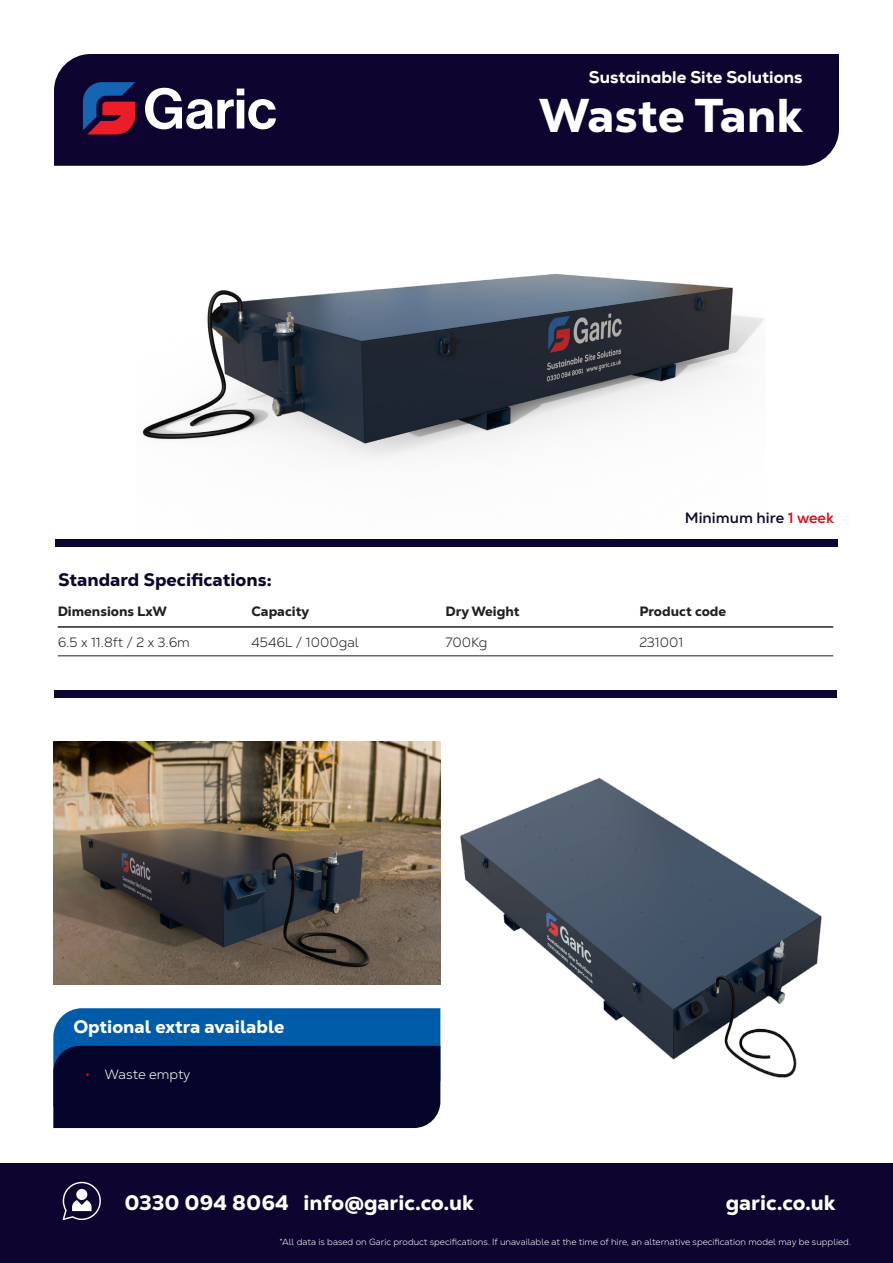
<style>
.page{position:relative;width:893px;height:1263px;background:#fff}
.page>*{position:absolute;margin:0;border:0;box-sizing:border-box;transform-origin:0 0}
.Product_name{font:800 47.4px "Nexa Text";color:#fff}
.t1{font:800 21px "Nexa Text";color:#fff}
.heading{font:800 18px "Nexa Text";color:#0d0530}
.heading-2{font:800 18px "Nexa Text";color:#fff}
.Main_text{font:800 16.8px "Nexa";color:#fff}
.t2{font:700 15px "Nexa Text";color:#0d0530}
.Table_bold{font:800 13.5px "Nexa Text";color:#231f20}
.Table_bold-2{font:300 13.5px "Nexa Text";color:#231f20}
.t3{font:300 13.5px "Nexa Text";color:#fff}
.t4{font:300 9px "Nexa Text";color:#fff}
.s1{color:#e3051b}
.s2{font-weight:200;font-size:15px;color:#e3051b}
</style>
<div class="page">
<div style="left:0;top:1163px;width:893px;height:100px;background:#0d0530"></div>
<svg style="left:63px;top:1182px;width:38px;height:38px"></svg>
<div style="left:76px;top:1189px;width:11px;height:11px;background:#fff;border-radius:50%"></div>
<svg style="left:53px;top:1008px;width:387px;height:120px;background:#052255"></svg>
<img style="left:142px;top:273px;width:623px;height:186px">
<div style="left:54px;top:54px;width:785px;height:112px;background:#0d0530"></div>
<div style="left:55px;top:539px;width:783px;height:7px;background:#0d0530"></div>
<div style="left:54px;top:690px;width:783px;height:8px;background:#0d0530"></div>
<svg style="left:83px;top:82px;width:52px;height:52px;background:#622e5a"></svg>
<svg style="left:145px;top:88px;width:131px;height:41px"></svg>
<hr style="left:58px;top:626px;width:775px;height:2px;background:#231f20">
<hr style="left:58px;top:655px;width:775px;height:1px;background:#231f20">
<img style="left:53px;top:741px;width:387px;height:243px">
<img style="left:460px;top:777px;width:362px;height:301px">
<p class="Main_text" style="left:589px;top:66px;width:215px">Sustainable Site Solutions</p>
<p class="Product_name" style="left:539px;top:85px;width:266px">Waste Tank</p>
<p class="heading" style="left:58px;top:568px;width:215px">Standard Specifications:</p>
<p class="Table_bold" style="left:58px;top:603px;width:111px">Dimensions LxW</p>
<p class="Table_bold-2" style="left:58px;top:634px;width:134px">6.5 x 11.8ft / 2 x 3.6m</p>
<p class="Table_bold" style="left:252px;top:603px;width:59px">Capacity</p>
<p class="Table_bold-2" style="left:252px;top:634px;width:109px">4546L / 1000gal</p>
<p class="Table_bold" style="left:445px;top:603px;width:76px">Dry Weight</p>
<p class="Table_bold-2" style="left:445px;top:634px;width:43px">700Kg</p>
<p class="t2" style="left:685px;top:508px;width:151px">Minimum hire <span class="s1">1 week</span></p>
<p class="Table_bold" style="left:639px;top:603px;width:88px">Product code</p>
<p class="Table_bold-2" style="left:639px;top:634px;width:45px">231001</p>
<p class="heading-2" style="left:73px;top:1015px;width:213px">Optional extra available</p>
<p class="t3" style="left:85px;top:1066px;width:107px"><span class="s2">•</span> Waste empty</p>
<h2 class="t1" style="left:124px;top:1189px;width:351px">0330 094 8064 info@garic.co.uk</h2>
<h2 class="t1" style="left:726px;top:1189px;width:111px">garic.co.uk</h2>
<p class="t4" style="left:279px;top:1236px;width:573px">*All data is based on Garic product specifications. If unavailable at the time of hire, an alternative specification model may be supplied.</p>
</div>
